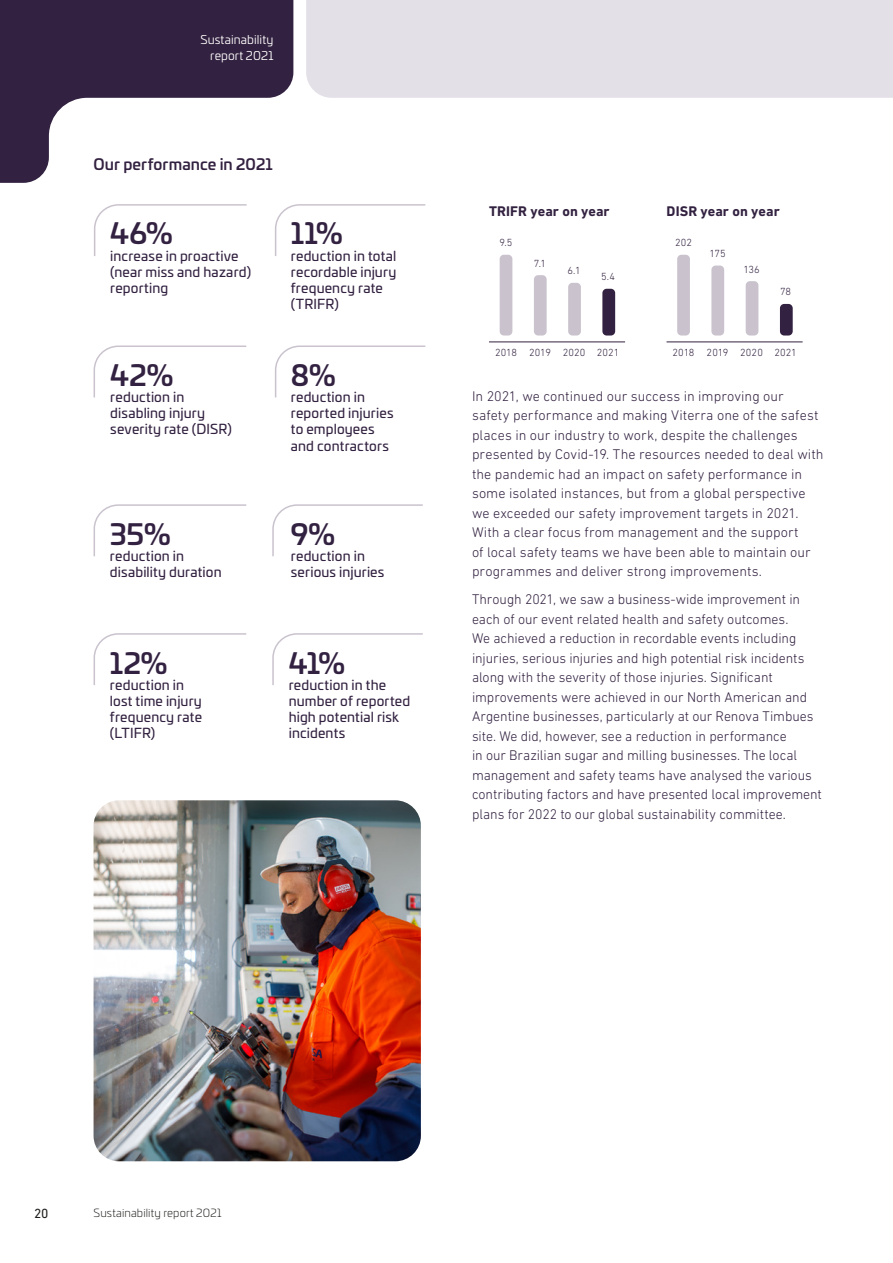
<style>
.page{position:relative;width:893px;height:1263px;background:#fff}
.page>*{position:absolute;margin:0;border:0;box-sizing:border-box;transform-origin:0 0}
.t1{font:500 28.5px "Univia Pro";letter-spacing:.01em;color:#322140}
.t2{font:500 15.3px "Univia Pro";letter-spacing:.005em;color:#322140}
.t3{font:300 14.25px/19.5px "DIN Next LT Pro";color:#322140}
.t4{font:700 14.25px "DIN Next LT Pro";letter-spacing:.005em;color:#322140}
.t5{font:13.5px/16.2px "Univia Pro";letter-spacing:.01em;color:#322140}
.t6{font:13.5px "DIN Next LT Pro";color:#1d1d1b}
.t7{font:12px/16.5px "Univia Pro";letter-spacing:.01em;color:#fff;text-align:right}
.t8{font:300 11.25px "Univia Pro";letter-spacing:.015em;color:#1d1d1b}
.t9{font:300 10.5px "DIN Next LT Pro";letter-spacing:-.01em;color:#322140}
</style>
<div class="page">
<svg style="left:0;top:0;width:293px;height:183px;fill:#322140"></svg>
<div style="left:306px;top:0;width:587px;height:98px;background:#e4e0e7"></div>
<svg style="left:94px;top:204px;width:153px;height:52px"></svg>
<svg style="left:275px;top:204px;width:151px;height:52px"></svg>
<svg style="left:93px;top:345px;width:154px;height:53px"></svg>
<svg style="left:275px;top:345px;width:151px;height:53px"></svg>
<svg style="left:272px;top:504px;width:151px;height:53px"></svg>
<svg style="left:93px;top:633px;width:154px;height:52px"></svg>
<svg style="left:272px;top:633px;width:151px;height:52px"></svg>
<svg style="left:93px;top:504px;width:154px;height:53px"></svg>
<div style="left:500px;top:255px;width:12px;height:80px;background:#cac3ce;border-radius:4px"></div>
<div style="left:534px;top:275px;width:13px;height:60px;background:#cac3ce;border-radius:4px"></div>
<div style="left:568px;top:283px;width:13px;height:52px;background:#cac3ce;border-radius:4px"></div>
<div style="left:602px;top:289px;width:13px;height:46px;background:#322140;border-radius:4px"></div>
<hr style="left:489px;top:342px;width:136px;height:1px;background:#322140">
<div style="left:677px;top:255px;width:13px;height:80px;background:#cac3ce;border-radius:4px"></div>
<div style="left:711px;top:266px;width:13px;height:69px;background:#cac3ce;border-radius:4px"></div>
<div style="left:746px;top:281px;width:12px;height:54px;background:#cac3ce;border-radius:4px"></div>
<div style="left:780px;top:304px;width:13px;height:31px;background:#322140;border-radius:4px"></div>
<hr style="left:666px;top:342px;width:137px;height:1px;background:#322140">
<img style="left:94px;top:800px;width:327px;height:361px">
<p class="t7" style="left:200px;top:30px;width:75px">Sustainability report 2021</p>
<p class="t2" style="left:94px;top:152px;width:181px">Our performance in 2021</p>
<h1 class="t1" style="left:110px;top:212px;width:64px">46%</h1>
<p class="t5" style="left:110px;top:247px;width:142px">increase in proactive (near miss and hazard) reporting</p>
<h1 class="t1" style="left:291px;top:212px;width:53px">11%</h1>
<p class="t5" style="left:291px;top:247px;width:107px">reduction in total recordable injury frequency rate (TRIFR)</p>
<h1 class="t1" style="left:110px;top:353px;width:64px">42%</h1>
<p class="t5" style="left:110px;top:388px;width:123px">reduction in disabling injury severity rate (DISR)</p>
<h1 class="t1" style="left:291px;top:353px;width:46px">8%</h1>
<p class="t5" style="left:291px;top:388px;width:104px">reduction in reported injuries to employees and contractors</p>
<h1 class="t1" style="left:110px;top:512px;width:62px">35%</h1>
<p class="t5" style="left:110px;top:547px;width:113px">reduction in disability duration</p>
<h1 class="t1" style="left:110px;top:641px;width:59px">12%</h1>
<p class="t5" style="left:110px;top:676px;width:94px">reduction in lost time injury frequency rate (LTIFR)</p>
<h1 class="t1" style="left:291px;top:512px;width:46px">9%</h1>
<p class="t5" style="left:291px;top:547px;width:95px">reduction in serious injuries</p>
<h1 class="t1" style="left:289px;top:641px;width:58px">41%</h1>
<p class="t5" style="left:289px;top:676px;width:123px">reduction in the number of reported high potential risk incidents</p>
<p class="t4" style="left:489px;top:203px;width:122px">TRIFR year on year</p>
<p class="t4" style="left:666px;top:203px;width:115px">DISR year on year</p>
<p class="t9" style="left:499px;top:237px;width:15px">9.5</p>
<p class="t9" style="left:675px;top:237px;width:18px">202</p>
<p class="t9" style="left:709px;top:247px;width:18px">175</p>
<p class="t9" style="left:534px;top:257px;width:14px">7.1</p>
<p class="t9" style="left:567px;top:265px;width:15px">6.1</p>
<p class="t9" style="left:601px;top:271px;width:15px">5.4</p>
<p class="t9" style="left:743px;top:263px;width:18px">136</p>
<p class="t9" style="left:780px;top:286px;width:13px">78</p>
<p class="t9" style="left:495px;top:347px;width:23px">2018</p>
<p class="t9" style="left:529px;top:347px;width:23px">2019</p>
<p class="t9" style="left:563px;top:347px;width:24px">2020</p>
<p class="t9" style="left:597px;top:347px;width:24px">2021</p>
<p class="t9" style="left:673px;top:347px;width:23px">2018</p>
<p class="t9" style="left:707px;top:347px;width:23px">2019</p>
<p class="t9" style="left:740px;top:347px;width:24px">2020</p>
<p class="t9" style="left:774px;top:347px;width:24px">2021</p>
<p class="t3" style="left:472px;top:386px;width:353px">In 2021, we continued our success in improving our safety performance and making Viterra one of the safest places in our industry to work, despite the challenges presented by Covid-19. The resources needed to deal with the pandemic had an impact on safety performance in some isolated instances, but from a global perspective we exceeded our safety improvement targets in 2021.<br>With a clear focus from management and the support<br>of local safety teams we have been able to maintain our programmes and deliver strong improvements.</p>
<p class="t3" style="left:472px;top:589px;width:351px">Through 2021, we saw a business-wide improvement in each of our event related health and safety outcomes.<br>We achieved a reduction in recordable events including injuries, serious injuries and high potential risk incidents along with the severity of those injuries. Significant improvements were achieved in our North American and Argentine businesses, particularly at our Renova Timbues site. We did, however, see a reduction in performance<br>in our Brazilian sugar and milling businesses. The local management and safety teams have analysed the various contributing factors and have presented local improvement plans for 2022 to our global sustainability committee.</p>
<p class="t6" style="left:34px;top:1205px;width:16px">20</p>
<p class="t8" style="left:94px;top:1204px;width:129px">Sustainability report 2021</p>
</div>
